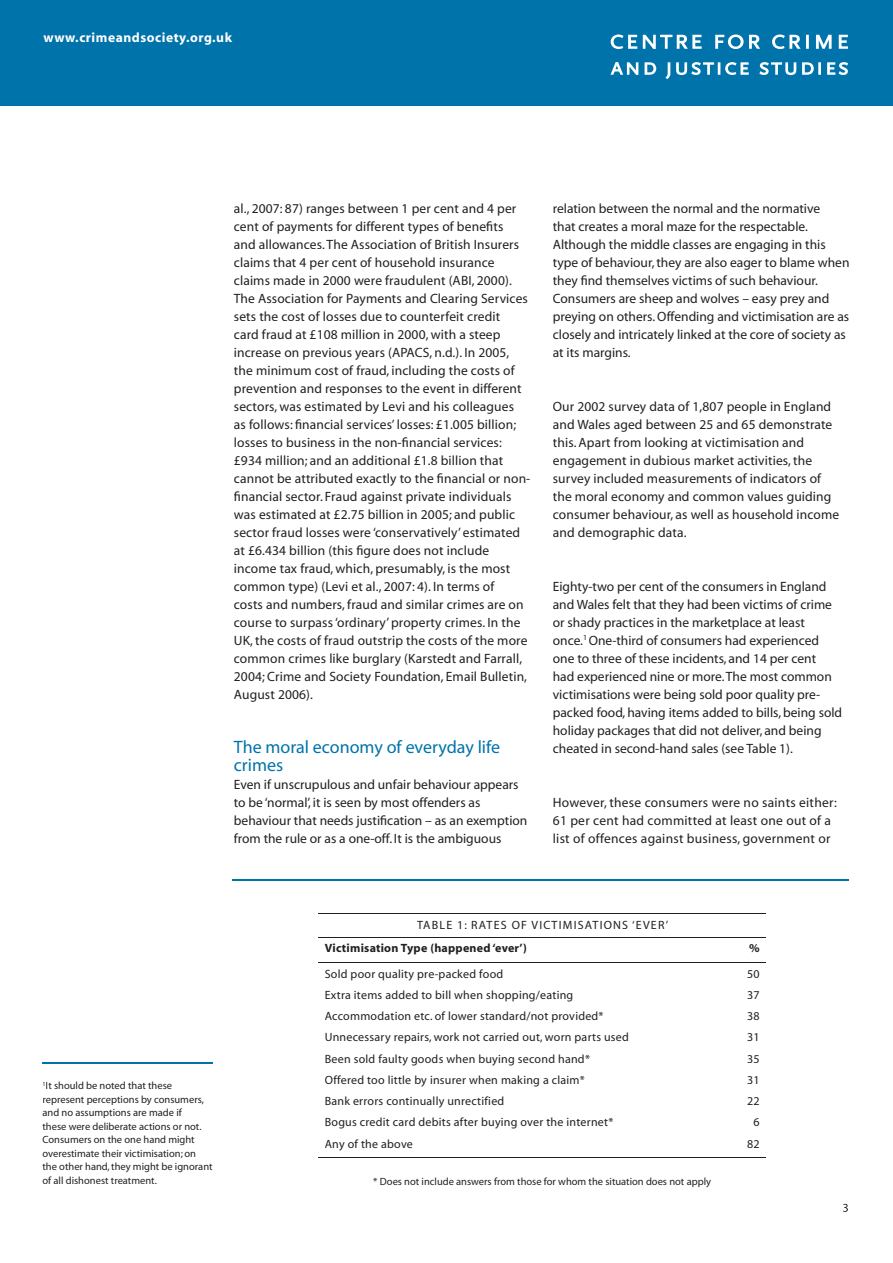
<style>
.page{position:relative;width:893px;height:1263px;background:#fff}
.page>*{position:absolute;margin:0;border:0;box-sizing:border-box;transform-origin:0 0}
.t1{font:18px/18px "Myriad";color:#0073ab}
.t2{font:13.5px/18px "Myriad";letter-spacing:.01em;color:#231f20}
.t3{font:700 13.5px "Myriad";letter-spacing:.04em;color:#fff}
.t4{font:12px "Myriad";letter-spacing:.02em;color:#231f20}
.t5{font:12px "Myriad";letter-spacing:.1em;color:#231f20}
.t6{font:700 12px "Myriad";letter-spacing:.02em;color:#231f20}
.t7{font:10.5px/13.5px "Myriad";color:#231f20}
</style>
<div class="page">
<div style="left:0;top:0;width:893px;height:106px;background:#0073ab"></div>
<svg style="left:610px;top:62px;width:28px;height:13px"></svg>
<svg style="left:645px;top:62px;width:11px;height:13px"></svg>
<svg style="left:665px;top:62px;width:5px;height:17px"></svg>
<svg style="left:676px;top:62px;width:73px;height:13px"></svg>
<svg style="left:759px;top:62px;width:37px;height:13px"></svg>
<svg style="left:802px;top:62px;width:19px;height:13px"></svg>
<svg style="left:827px;top:62px;width:21px;height:13px"></svg>
<svg style="left:611px;top:34px;width:26px;height:15px"></svg>
<svg style="left:643px;top:35px;width:59px;height:14px"></svg>
<svg style="left:715px;top:34px;width:45px;height:15px"></svg>
<svg style="left:772px;top:34px;width:37px;height:15px"></svg>
<svg style="left:816px;top:35px;width:16px;height:14px"></svg>
<svg style="left:839px;top:35px;width:9px;height:14px"></svg>
<svg style="left:843px;top:1204px;width:5px;height:8px"></svg>
<hr style="left:319px;top:962px;width:388px;height:1px;background:#231f20">
<hr style="left:707px;top:962px;width:59px;height:1px;background:#231f20">
<hr style="left:319px;top:913px;width:388px;height:1px;background:#231f20">
<hr style="left:707px;top:913px;width:59px;height:1px;background:#231f20">
<hr style="left:319px;top:937px;width:388px;height:1px;background:#231f20">
<hr style="left:707px;top:937px;width:59px;height:1px;background:#231f20">
<hr style="left:319px;top:1157px;width:388px;height:1px;background:#231f20">
<hr style="left:707px;top:1157px;width:59px;height:1px;background:#231f20">
<hr style="left:232px;top:879px;width:617px;height:1px;background:#0073ab">
<hr style="left:43px;top:1062px;width:170px;height:1px;background:#0073ab">
<p class="t3" style="left:44px;top:31px;width:190px">www.crimeandsociety.org.uk</p>
<p class="t2" style="left:234px;top:200px;width:298px">al., 2007: 87) ranges between 1 per cent and 4 per cent of payments for different types of benefits<br>and allowances. The Association of British Insurers claims that 4 per cent of household insurance claims made in 2000 were fraudulent (ABI, 2000).<br>The Association for Payments and Clearing Services sets the cost of losses due to counterfeit credit<br>card fraud at £108 million in 2000, with a steep increase on previous years (APACS, n.d.). In 2005, the minimum cost of fraud, including the costs of prevention and responses to the event in different sectors, was estimated by Levi and his colleagues<br>as follows: financial services’ losses: £1.005 billion; losses to business in the non-financial services: £934 million; and an additional £1.8 billion that cannot be attributed exactly to the financial or non&shy;financial sector. Fraud against private individuals was estimated at £2.75 billion in 2005; and public sector fraud losses were ‘conservatively’ estimated at £6.434 billion (this figure does not include income tax fraud, which, presumably, is the most common type) (Levi et al., 2007: 4). In terms of<br>costs and numbers, fraud and similar crimes are on course to surpass ‘ordinary’ property crimes. In the UK, the costs of fraud outstrip the costs of the more common crimes like burglary (Karstedt and Farrall, 2004; Crime and Society Foundation, Email Bulletin, August 2006).</p>
<h1 class="t1" style="left:234px;top:738px;width:268px">The moral economy of everyday life crimes</h1>
<p class="t2" style="left:234px;top:776px;width:295px">Even if unscrupulous and unfair behaviour appears to be ‘normal’, it is seen by most offenders as behaviour that needs justification – as an exemption from the rule or as a one-off. It is the ambiguous</p>
<p class="t2" style="left:553px;top:200px;width:298px">relation between the normal and the normative<br>that creates a moral maze for the respectable.<br>Although the middle classes are engaging in this type of behaviour, they are also eager to blame when they find themselves victims of such behaviour.<br>Consumers are sheep and wolves – easy prey and preying on others. Offending and victimisation are as closely and intricately linked at the core of society as at its margins.</p>
<p class="t2" style="left:553px;top:398px;width:288px">Our 2002 survey data of 1,807 people in England and Wales aged between 25 and 65 demonstrate this. Apart from looking at victimisation and engagement in dubious market activities, the survey included measurements of indicators of the moral economy and common values guiding consumer behaviour, as well as household income and demographic data.</p>
<p class="t2" style="left:553px;top:578px;width:291px">Eighty-two per cent of the consumers in England and Wales felt that they had been victims of crime or shady practices in the marketplace at least once.<sup>1</sup> One-third of consumers had experienced one to three of these incidents, and 14 per cent<br>had experienced nine or more. The most common victimisations were being sold poor quality pre&shy;packed food, having items added to bills, being sold holiday packages that did not deliver, and being cheated in second-hand sales (see Table 1).</p>
<p class="t2" style="left:553px;top:794px;width:286px">However, these consumers were no saints either:<br>61 per cent had committed at least one out of a list of offences against business, government or</p>
<p class="t7" style="left:43px;top:1079px;width:172px"><sup>1</sup>It should be noted that these represent perceptions by consumers, and no assumptions are made if<br>these were deliberate actions or not.<br>Consumers on the one hand might overestimate their victimisation; on the other hand, they might be ignorant of all dishonest treatment.</p>
<p class="t5" style="left:417px;top:919px;width:253px">TABLE 1: RATES OF VICTIMISATIONS ‘EVER’</p>
<p class="t6" style="left:325px;top:942px;width:204px">Victimisation Type (happened ‘ever’)</p>
<p class="t6" style="left:749px;top:942px;width:12px">%</p>
<p class="t4" style="left:325px;top:967px;width:180px">Sold poor quality pre-packed food</p>
<p class="t4" style="left:747px;top:967px;width:14px">50</p>
<p class="t4" style="left:325px;top:989px;width:250px">Extra items added to bill when shopping/eating</p>
<p class="t4" style="left:747px;top:989px;width:14px">37</p>
<p class="t4" style="left:325px;top:1010px;width:280px">Accommodation etc. of lower standard/not provided*</p>
<p class="t4" style="left:747px;top:1010px;width:14px">38</p>
<p class="t4" style="left:325px;top:1031px;width:306px">Unnecessary repairs, work not carried out, worn parts used</p>
<p class="t4" style="left:747px;top:1031px;width:14px">31</p>
<p class="t4" style="left:325px;top:1052px;width:267px">Been sold faulty goods when buying second hand*</p>
<p class="t4" style="left:747px;top:1052px;width:14px">35</p>
<p class="t4" style="left:325px;top:1074px;width:262px">Offered too little by insurer when making a claim*</p>
<p class="t4" style="left:747px;top:1074px;width:14px">31</p>
<p class="t4" style="left:325px;top:1095px;width:181px">Bank errors continually unrectified</p>
<p class="t4" style="left:747px;top:1095px;width:14px">22</p>
<p class="t4" style="left:325px;top:1116px;width:290px">Bogus credit card debits after buying over the internet*</p>
<p class="t4" style="left:753px;top:1116px;width:8px">6</p>
<p class="t4" style="left:325px;top:1138px;width:90px">Any of the above</p>
<p class="t4" style="left:747px;top:1138px;width:14px">82</p>
<p class="t7" style="left:373px;top:1175px;width:339px">* Does not include answers from those for whom the situation does not apply</p>
</div>
